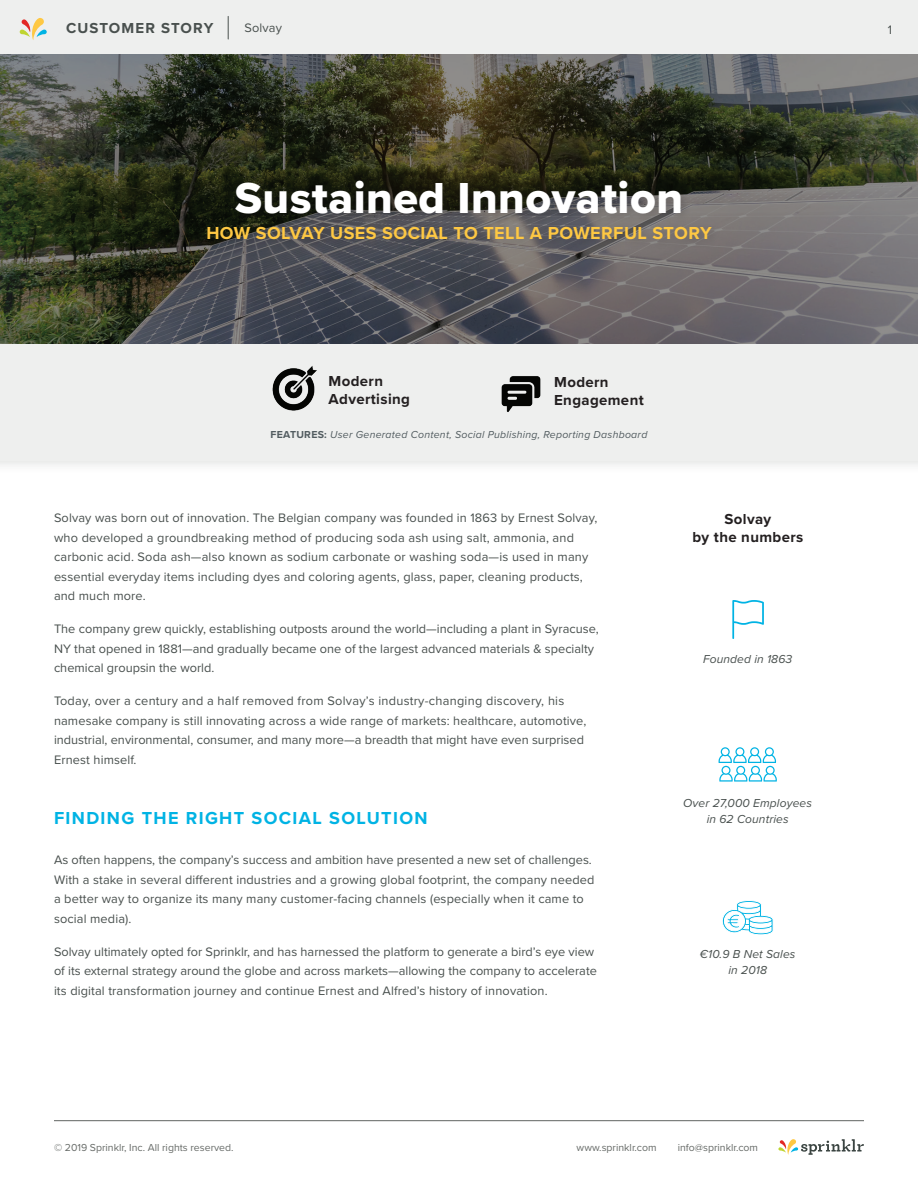
<style>
.page{position:relative;width:918px;height:1188px;background:#fff}
.page>*{position:absolute;margin:0;border:0;box-sizing:border-box;transform-origin:0 0}
.t1{font:45px "Proxima Nova Extrabld";letter-spacing:.01em;color:#fff}
.t2{font:700 18px "Proxima Nova";letter-spacing:.025em;color:#fec843}
.t3{font:700 18px "Proxima Nova";letter-spacing:.075em;color:#00b3e4}
.t4{font:700 15px/18px "Proxima Nova";letter-spacing:.025em;color:#231f20}
.t5{font:700 15px "Proxima Nova";letter-spacing:.075em;color:#49504e}
.t6{font:12.75px/19.5px "Proxima Nova";letter-spacing:.01em;color:#49504e}
.t7{font:italic 12px/15.8px "Proxima Nova";letter-spacing:.01em;color:#49504e;text-align:center}
.t8{font:10.5px "Proxima Nova";color:#676b68}
.t9{font:italic 10.5px "Proxima Nova";letter-spacing:.025em;color:#525c60}
.s1{font-weight:700;font-style:normal}
</style>
<div class="page">
<div style="left:0;top:331px;width:918px;height:143px;background:#3b4542;opacity:.2"></div>
<div style="left:0;top:343px;width:918px;height:118px;background:#eeefee"></div>
<div style="left:0;top:0;width:918px;height:54px;background:#eeefee"></div>
<svg style="left:228px;top:16px;width:1px;height:23px"></svg>
<svg style="left:20px;top:18px;width:27px;height:22px"></svg>
<svg style="left:778px;top:1139px;width:86px;height:16px"></svg>
<hr style="left:54px;top:1120px;width:810px;height:1px;background:#606461">
<svg style="left:0;top:54px;width:918px;height:289px;background:#4a4c44"></svg>
<div style="left:232px;top:176px;width:460px;height:49px;background:#231f20;opacity:.2"></div>
<div style="left:203px;top:222px;width:519px;height:28px;background:#231f20;opacity:.2"></div>
<img style="left:272px;top:366px;width:45px;height:45px">
<img style="left:501px;top:376px;width:40px;height:36px">
<svg style="left:719px;top:747px;width:58px;height:35px"></svg>
<svg style="left:732px;top:600px;width:32px;height:39px"></svg>
<svg style="left:722px;top:900px;width:51px;height:35px"></svg>
<p class="t5" style="left:66px;top:17px;width:149px">CUSTOMER STORY</p>
<p class="t6" style="left:888px;top:19px;width:6px">1</p>
<p class="t6" style="left:245px;top:18px;width:39px">Solvay</p>
<h1 class="t1" style="left:235px;top:164px;width:450px">Sustained Innovation</h1>
<h2 class="t2" style="left:206px;top:220px;width:507px">HOW SOLVAY USES SOCIAL TO TELL A POWERFUL STORY</h2>
<p class="t4" style="left:329px;top:372px;width:83px">Modern<br>Advertising</p>
<p class="t4" style="left:554px;top:372px;width:91px">Modern<br>Engagement</p>
<p class="t9" style="left:271px;top:427px;width:378px"><span class="s1">FEATURES:</span> User Generated Content, Social Publishing, Reporting Dashboard</p>
<p class="t6" style="left:54px;top:508px;width:545px">Solvay was born out of innovation. The Belgian company was founded in 1863 by Ernest Solvay, who developed a groundbreaking method of producing soda ash using salt, ammonia, and carbonic acid. Soda ash—also known as sodium carbonate or washing soda—is used in many essential everyday items including dyes and coloring agents, glass, paper, cleaning products, and much more.</p>
<p class="t6" style="left:54px;top:619px;width:546px">The company grew quickly, establishing outposts around the world—including a plant in Syracuse,<br>NY that opened in 1881—and gradually became one of the largest advanced materials &amp; specialty chemical groupsin the world.</p>
<p class="t6" style="left:54px;top:691px;width:534px">Today, over a century and a half removed from Solvay’s industry-changing discovery, his namesake company is still innovating across a wide range of markets: healthcare, automotive, industrial, environmental, consumer, and many more—a breadth that might have even surprised Ernest himself.</p>
<h2 class="t3" style="left:54px;top:805px;width:375px">FINDING THE RIGHT SOCIAL SOLUTION</h2>
<p class="t6" style="left:54px;top:850px;width:542px">As often happens, the company’s success and ambition have presented a new set of challenges.<br>With a stake in several different industries and a growing global footprint, the company needed a better way to organize its many many customer-facing channels (especially when it came to social media).</p>
<p class="t6" style="left:54px;top:941px;width:544px">Solvay ultimately opted for Sprinklr, and has harnessed the platform to generate a bird’s eye view of its external strategy around the globe and across markets—allowing the company to accelerate its digital transformation journey and continue Ernest and Alfred’s history of innovation.</p>
<p class="t4" style="left:692px;top:510px;width:112px;text-align:center">Solvay<br>by the numbers</p>
<p class="t7" style="left:703px;top:651px;width:91px">Founded in 1863</p>
<p class="t7" style="left:683px;top:795px;width:130px">Over 27,000 Employees in 62 Countries</p>
<p class="t7" style="left:700px;top:946px;width:97px">€10.9 B Net Sales in 2018</p>
<p class="t8" style="left:54px;top:1140px;width:181px">© 2019 Sprinklr, Inc. All rights reserved.</p>
<p class="t8" style="left:577px;top:1140px;width:81px">www.sprinklr.com</p>
<p class="t8" style="left:678px;top:1140px;width:82px">info@sprinklr.com</p>
</div>
